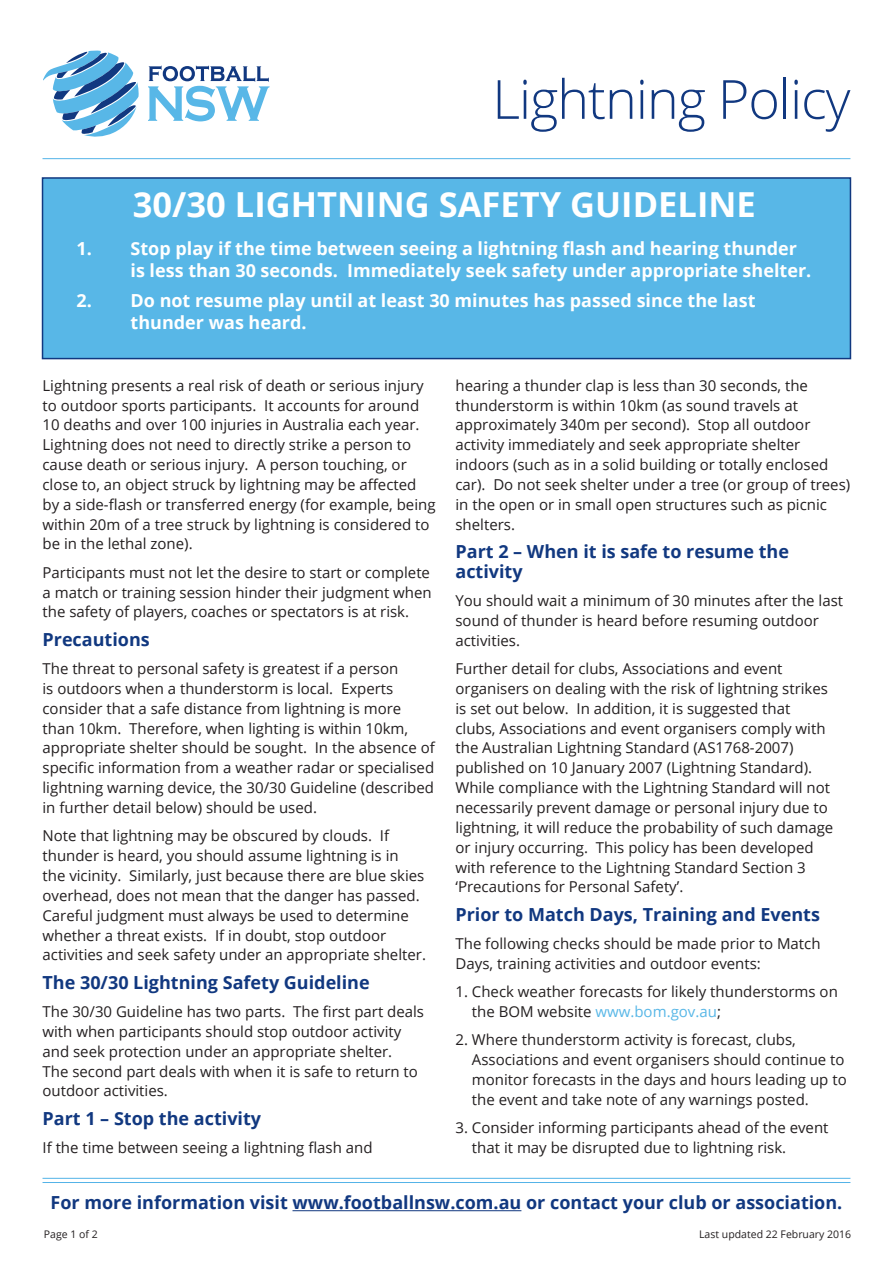
<style>
.page{position:relative;width:893px;height:1263px;background:#fff}
.page>*{position:absolute;margin:0;border:0;box-sizing:border-box;transform-origin:0 0}
.Main_Head{font:300 54px "Open Sans";letter-spacing:-.02em;color:#113880}
.t1{font:700 34.5px "Open Sans";color:#fff}
.subhead{font:700 18px/19.8px "Open Sans";color:#113880}
.t2{font:700 18px/21.6px "Open Sans";color:#fff}
.t3{font:15px/19.8px "Open Sans";color:#231f20}
.t4{font:10.5px "Open Sans";color:#231f20}
.s1{color:#58b7e7}
</style>
<div class="page">
<div style="left:42px;top:177px;width:809px;height:182px;background:#58b7e7;border:2px solid #113880"></div>
<hr style="left:43px;top:1182px;width:807px;height:1px;background:#53b3e8">
<hr style="left:43px;top:1178px;width:807px;height:1px;background:#53b3e8">
<hr style="left:43px;top:158px;width:807px;height:1px;background:#53b3e8">
<hr style="left:292px;top:1210px;width:229px;height:1px;background:#113880">
<svg style="left:148px;top:66px;width:122px;height:55px"></svg>
<svg style="left:44px;top:51px;width:95px;height:86px"></svg>
<p class="Main_Head" style="left:492px;top:62px;width:360px">Lightning Policy</p>
<p class="t1" style="left:133px;top:180px;width:624px">30/30 LIGHTNING SAFETY GUIDELINE</p>
<p class="t2" style="left:131px;top:238px;width:682px;text-indent:-54px">1. Stop play if the time between seeing a lightning flash and hearing thunder is less than 30 seconds. Immediately seek safety under appropriate shelter.</p>
<p class="t2" style="left:131px;top:289px;width:627px;text-indent:-54px">2. Do not resume play until at least 30 minutes has passed since the last thunder was heard.</p>
<p class="t3" style="left:43px;top:375px;width:395px">Lightning presents a real risk of death or serious injury to outdoor sports participants. It accounts for around 10 deaths and over 100 injuries in Australia each year.<br>Lightning does not need to directly strike a person to cause death or serious injury. A person touching, or close to, an object struck by lightning may be affected by a side-flash or transferred energy (for example, being within 20m of a tree struck by lightning is considered to be in the lethal zone).</p>
<p class="t3" style="left:43px;top:562px;width:391px;text-align:justify">Participants must not let the desire to start or complete a match or training session hinder their judgment when the safety of players, coaches or spectators is at risk.</p>
<p class="subhead" style="left:43px;top:629px;width:109px">Precautions</p>
<p class="t3" style="left:43px;top:658px;width:394px">The threat to personal safety is greatest if a person<br>is outdoors when a thunderstorm is local. Experts consider that a safe distance from lightning is more than 10km. Therefore, when lighting is within 10km, appropriate shelter should be sought. In the absence of specific information from a weather radar or specialised lightning warning device, the 30/30 Guideline (described in further detail below) should be used.</p>
<p class="t3" style="left:43px;top:826px;width:385px">Note that lightning may be obscured by clouds. If thunder is heard, you should assume lightning is in<br>the vicinity. Similarly, just because there are blue skies overhead, does not mean that the danger has passed.<br>Careful judgment must always be used to determine whether a threat exists. If in doubt, stop outdoor activities and seek safety under an appropriate shelter.</p>
<p class="subhead" style="left:43px;top:972px;width:329px">The 30/30 Lightning Safety Guideline</p>
<p class="t3" style="left:43px;top:1001px;width:383px">The 30/30 Guideline has two parts. The first part deals with when participants should stop outdoor activity and seek protection under an appropriate shelter.<br>The second part deals with when it is safe to return to outdoor activities.</p>
<p class="subhead" style="left:43px;top:1108px;width:220px">Part 1 – Stop the activity</p>
<p class="t3" style="left:43px;top:1137px;width:332px">If the time between seeing a lightning flash and</p>
<p class="t3" style="left:455px;top:375px;width:396px">hearing a thunder clap is less than 30 seconds, the thunderstorm is within 10km (as sound travels at approximately 340m per second). Stop all outdoor activity immediately and seek appropriate shelter indoors (such as in a solid building or totally enclosed car). Do not seek shelter under a tree (or group of trees) in the open or in small open structures such as picnic shelters.</p>
<p class="subhead" style="left:455px;top:541px;width:335px">Part 2 – When it is safe to resume the activity</p>
<p class="t3" style="left:455px;top:590px;width:389px">You should wait a minimum of 30 minutes after the last sound of thunder is heard before resuming outdoor activities.</p>
<p class="t3" style="left:455px;top:658px;width:379px">Further detail for clubs, Associations and event organisers on dealing with the risk of lightning strikes is set out below. In addition, it is suggested that clubs, Associations and event organisers comply with the Australian Lightning Standard (AS1768-2007) published on 10 January 2007 (Lightning Standard).<br>While compliance with the Lightning Standard will not necessarily prevent damage or personal injury due to lightning, it will reduce the probability of such damage or injury occurring. This policy has been developed with reference to the Lightning Standard Section 3 ‘Precautions for Personal Safety’.</p>
<p class="subhead" style="left:455px;top:904px;width:366px">Prior to Match Days, Training and Events</p>
<p class="t3" style="left:455px;top:933px;width:367px">The following checks should be made prior to Match<br>Days, training activities and outdoor events:</p>
<p class="t3" style="left:472px;top:981px;width:367px;text-indent:-16px">1. Check weather forecasts for likely thunderstorms on the BOM website <span class="s1">www.bom.gov.au</span>;</p>
<p class="t3" style="left:472px;top:1030px;width:376px;text-indent:-16px">2. Where thunderstorm activity is forecast, clubs, Associations and event organisers should continue to monitor forecasts in the days and hours leading up to the event and take note of any warnings posted.</p>
<p class="t3" style="left:472px;top:1117px;width:358px;text-indent:-16px">3. Consider informing participants ahead of the event that it may be disrupted due to lightning risk.</p>
<p class="subhead" style="left:51px;top:1192px;width:793px">For more information visit www.footballnsw.com.au or contact your club or association.</p>
<p class="t4" style="left:44px;top:1227px;width:55px">Page 1 of 2</p>
<p class="t4" style="left:699px;top:1227px;width:154px">Last updated 22 February 2016</p>
</div>
